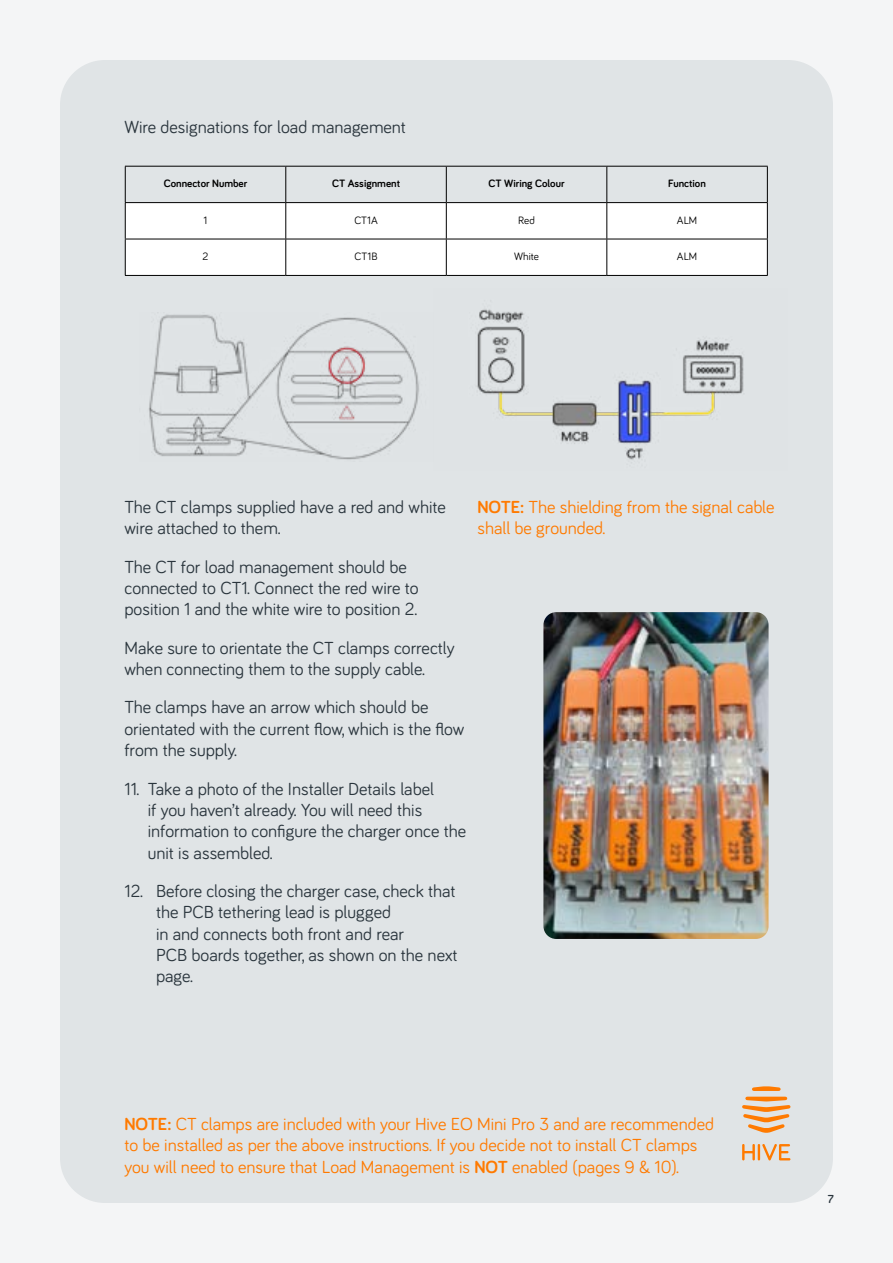
<style>
.page{position:relative;width:893px;height:1263px;background:#f4f5f6}
.page>*{position:absolute;margin:0;border:0;box-sizing:border-box;transform-origin:0 0}
.t1{font:18px/21.3px "Bariol";color:#2a353d}
.t2{font:18px/21.6px "Bariol";color:#ff7a00}
.t3{font:700 12px "Bariol";color:#2a353d}
.t4{font:700 10.95px "Bariol";color:#000}
.t5{font:10.95px "Bariol";color:#000}
.s1{font-weight:700}
</style>
<div class="page">
<div style="left:60px;top:60px;width:773px;height:1143px;background:#e0e4e6;border-radius:45px"></div>
<svg style="left:742px;top:1144px;width:48px;height:16px"></svg>
<svg style="left:742px;top:1086px;width:48px;height:47px"></svg>
<svg style="left:286px;top:167px;width:481px;height:35px"></svg>
<div style="left:126px;top:203px;width:641px;height:72px;background:#fff"></div>
<hr style="left:125px;top:166px;width:161px;height:1px;background:#000">
<hr style="left:125px;top:167px;width:1px;height:35px;background:#000">
<hr style="left:286px;top:166px;width:160px;height:1px;background:#000">
<hr style="left:285px;top:167px;width:1px;height:35px;background:#000">
<hr style="left:446px;top:166px;width:161px;height:1px;background:#000">
<hr style="left:446px;top:167px;width:1px;height:35px;background:#000">
<hr style="left:607px;top:166px;width:161px;height:1px;background:#000">
<hr style="left:606px;top:167px;width:1px;height:35px;background:#000">
<hr style="left:767px;top:167px;width:1px;height:35px;background:#000">
<hr style="left:125px;top:202px;width:161px;height:1px;background:#000">
<hr style="left:125px;top:203px;width:1px;height:36px;background:#000">
<hr style="left:286px;top:202px;width:160px;height:1px;background:#000">
<hr style="left:285px;top:203px;width:1px;height:36px;background:#000">
<hr style="left:446px;top:202px;width:161px;height:1px;background:#000">
<hr style="left:446px;top:203px;width:1px;height:36px;background:#000">
<hr style="left:607px;top:202px;width:161px;height:1px;background:#000">
<hr style="left:606px;top:203px;width:1px;height:36px;background:#000">
<hr style="left:767px;top:203px;width:1px;height:36px;background:#000">
<hr style="left:125px;top:239px;width:161px;height:1px;background:#000">
<hr style="left:125px;top:239px;width:1px;height:36px;background:#000">
<hr style="left:286px;top:239px;width:160px;height:1px;background:#000">
<hr style="left:285px;top:239px;width:1px;height:36px;background:#000">
<hr style="left:446px;top:239px;width:161px;height:1px;background:#000">
<hr style="left:446px;top:239px;width:1px;height:36px;background:#000">
<hr style="left:607px;top:239px;width:161px;height:1px;background:#000">
<hr style="left:606px;top:239px;width:1px;height:36px;background:#000">
<hr style="left:767px;top:239px;width:1px;height:36px;background:#000">
<hr style="left:125px;top:275px;width:161px;height:1px;background:#000">
<hr style="left:286px;top:275px;width:160px;height:1px;background:#000">
<hr style="left:446px;top:275px;width:161px;height:1px;background:#000">
<hr style="left:607px;top:275px;width:161px;height:1px;background:#000">
<img style="left:149px;top:314px;width:270px;height:146px">
<img style="left:477px;top:309px;width:267px;height:151px">
<img style="left:543px;top:612px;width:226px;height:327px">
<p class="t1" style="left:124px;top:116px;width:283px">Wire designations for load management</p>
<p class="t4" style="left:164px;top:176px;width:85px">Connector Number</p>
<p class="t4" style="left:332px;top:176px;width:69px">CT Assignment</p>
<p class="t4" style="left:489px;top:176px;width:78px">CT Wiring Colour</p>
<p class="t4" style="left:668px;top:176px;width:39px">Function</p>
<p class="t5" style="left:204px;top:212px;width:5px">1</p>
<p class="t5" style="left:354px;top:212px;width:25px">CT1A</p>
<p class="t5" style="left:518px;top:212px;width:18px">Red</p>
<p class="t5" style="left:677px;top:212px;width:22px">ALM</p>
<p class="t5" style="left:203px;top:249px;width:7px">2</p>
<p class="t5" style="left:355px;top:249px;width:24px">CT1B</p>
<p class="t5" style="left:514px;top:249px;width:26px">White</p>
<p class="t5" style="left:677px;top:249px;width:22px">ALM</p>
<p class="t1" style="left:124px;top:495px;width:323px">The CT clamps supplied have a red and white wire attached to them.</p>
<p class="t1" style="left:124px;top:555px;width:296px">The CT for load management should be connected to CT1. Connect the red wire to position 1 and the white wire to position 2.</p>
<p class="t1" style="left:124px;top:636px;width:332px">Make sure to orientate the CT clamps correctly when connecting them to the supply cable.</p>
<p class="t1" style="left:124px;top:696px;width:341px">The clamps have an arrow which should be orientated with the current flow, which is the flow from the supply.</p>
<p class="t1" style="left:148px;top:777px;width:320px;text-indent:-23px">11. Take a photo of the Installer Details label<br>if you haven’t already. You will need this information to configure the charger once the unit is assembled.</p>
<p class="t1" style="left:156px;top:879px;width:303px;text-indent:-32px">12. Before closing the charger case, check that the PCB tethering lead is plugged<br>in and connects both front and rear<br>PCB boards together, as shown on the next page.</p>
<p class="t2" style="left:477px;top:495px;width:299px;line-height:21px"><span class="s1">NOTE:</span> The shielding from the signal cable shall be grounded.</p>
<p class="t2" style="left:124px;top:1112px;width:591px"><span class="s1">NOTE:</span> CT clamps are included with your Hive EO Mini Pro 3 and are recommended to be installed as per the above instructions. If you decide not to install CT clamps you will need to ensure that Load Management is <span class="s1">NOT</span> enabled (pages 9 &amp; 10).</p>
<p class="t3" style="left:828px;top:1191px;width:8px">7</p>
</div>
